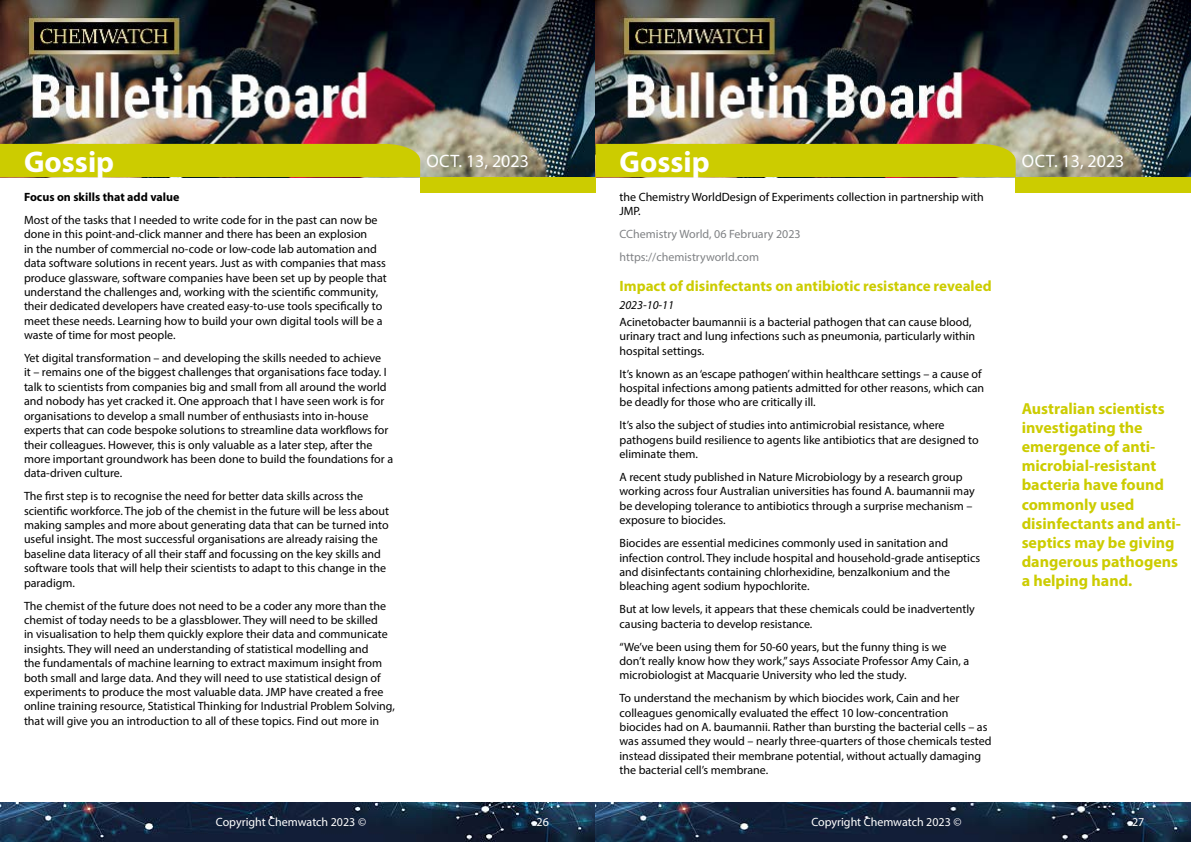
<style>
.page{position:relative;width:1191px;height:842px;background:#fff}
.page>*{position:absolute;margin:0;border:0;box-sizing:border-box;transform-origin:0 0}
.t1{font:700 30px "Myriad Pro";color:#fff}
.t2{font:18px "Myriad Pro";color:#fff}
.t3{font:700 16px/19.2px "Myriad Pro";color:#cc0}
.t4{font:700 15px "Myriad Pro";color:#cc0}
.t5{font:12px/14.4px "Myriad Pro";color:#000}
.t6{font:12px/22.9px "Myriad Pro";color:#808285}
.t7{font:12px "Myriad Pro";color:#fff}
.t8{font:700 12px "Myriad Pro";color:#000}
.t9{font:italic 12px "Myriad Pro";color:#000}
</style>
<div class="page">
<img style="left:0;top:0;width:1191px;height:177px">
<div style="left:420px;top:177px;width:175px;height:15px;background:#cc0"></div>
<div style="left:1015px;top:177px;width:176px;height:15px;background:#cc0"></div>
<div style="left:0;top:144px;width:420px;height:33px;background:#cc0"></div>
<div style="left:595px;top:144px;width:420px;height:33px;background:#cc0"></div>
<img style="left:0;top:802px;width:1191px;height:40px">
<h1 class="t1" style="left:24px;top:142px;width:92px">Gossip</h1>
<h1 class="t1" style="left:619px;top:142px;width:92px">Gossip</h1>
<p class="t5" style="left:619px;top:190px;width:366px">the Chemistry WorldDesign of Experiments collection in partnership with<br>JMP.</p>
<p class="t6" style="left:619px;top:223px;width:183px">CChemistry World, 06 February 2023 https://chemistryworld.com</p>
<p class="t4" style="left:619px;top:276px;width:373px">Impact of disinfectants on antibiotic resistance revealed</p>
<p class="t9" style="left:619px;top:297px;width:56px">2023-10-11</p>
<p class="t5" style="left:619px;top:314px;width:357px">Acinetobacter baumannii is a bacterial pathogen that can cause blood, urinary tract and lung infections such as pneumonia, particularly within hospital settings.</p>
<p class="t5" style="left:619px;top:366px;width:366px">It’s known as an ‘escape pathogen’ within healthcare settings – a cause of hospital infections among patients admitted for other reasons, which can be deadly for those who are critically ill.</p>
<p class="t5" style="left:619px;top:418px;width:360px">It’s also the subject of studies into antimicrobial resistance, where pathogens build resilience to agents like antibiotics that are designed to eliminate them.</p>
<p class="t5" style="left:619px;top:470px;width:357px">A recent study published in Nature Microbiology by a research group working across four Australian universities has found A. baumannii may be developing tolerance to antibiotics through a surprise mechanism – exposure to biocides.</p>
<p class="t5" style="left:619px;top:536px;width:362px">Biocides are essential medicines commonly used in sanitation and infection control. They include hospital and household-grade antiseptics and disinfectants containing chlorhexidine, benzalkonium and the bleaching agent sodium hypochlorite.</p>
<p class="t5" style="left:619px;top:602px;width:357px">But at low levels, it appears that these chemicals could be inadvertently causing bacteria to develop resistance.</p>
<p class="t5" style="left:619px;top:639px;width:351px">“We’ve been using them for 50-60 years, but the funny thing is we don’t really know how they work,” says Associate Professor Amy Cain, a microbiologist at Macquarie University who led the study.</p>
<p class="t5" style="left:619px;top:691px;width:373px">To understand the mechanism by which biocides work, Cain and her colleagues genomically evaluated the effect 10 low-concentration biocides had on A. baumannii. Rather than bursting the bacterial cells – as was assumed they would – nearly three-quarters of those chemicals tested instead dissipated their membrane potential, without actually damaging the bacterial cell’s membrane.</p>
<h2 class="t2" style="left:426px;top:150px;width:104px">Oct. 13, 2023</h2>
<h2 class="t2" style="left:1022px;top:150px;width:104px">Oct. 13, 2023</h2>
<p class="t8" style="left:24px;top:189px;width:157px">Focus on skills that add value</p>
<p class="t5" style="left:24px;top:213px;width:364px">Most of the tasks that I needed to write code for in the past can now be done in this point-and-click manner and there has been an explosion<br>in the number of commercial no-code or low-code lab automation and data software solutions in recent years. Just as with companies that mass produce glassware, software companies have been set up by people that understand the challenges and, working with the scientific community, their dedicated developers have created easy-to-use tools specifically to meet these needs. Learning how to build your own digital tools will be a waste of time for most people.</p>
<p class="t5" style="left:24px;top:351px;width:370px">Yet digital transformation – and developing the skills needed to achieve<br>it – remains one of the biggest challenges that organisations face today. I talk to scientists from companies big and small from all around the world and nobody has yet cracked it. One approach that I have seen work is for organisations to develop a small number of enthusiasts into in-house experts that can code bespoke solutions to streamline data workflows for their colleagues. However, this is only valuable as a later step, after the more important groundwork has been done to build the foundations for a data-driven culture.</p>
<p class="t5" style="left:24px;top:489px;width:366px">The first step is to recognise the need for better data skills across the scientific workforce. The job of the chemist in the future will be less about making samples and more about generating data that can be turned into useful insight. The most successful organisations are already raising the baseline data literacy of all their staff and focussing on the key skills and software tools that will help their scientists to adapt to this change in the paradigm.</p>
<p class="t5" style="left:24px;top:598px;width:372px">The chemist of the future does not need to be a coder any more than the chemist of today needs to be a glassblower. They will need to be skilled<br>in visualisation to help them quickly explore their data and communicate insights. They will need an understanding of statistical modelling and<br>the fundamentals of machine learning to extract maximum insight from both small and large data. And they will need to use statistical design of experiments to produce the most valuable data. JMP have created a free online training resource, Statistical Thinking for Industrial Problem Solving, that will give you an introduction to all of these topics. Find out more in</p>
<h3 class="t3" style="left:1021px;top:398px;width:161px">Australian scientists investigating the emergence of anti&shy;microbial-resistant bacteria have found commonly used disinfectants and anti&shy;septics may be giving dangerous pathogens a helping hand.</h3>
<p class="t7" style="left:216px;top:815px;width:152px">Copyright Chemwatch 2023 ©</p>
<p class="t7" style="left:536px;top:815px;width:14px">26</p>
<p class="t7" style="left:811px;top:815px;width:152px">Copyright Chemwatch 2023 ©</p>
<p class="t7" style="left:1132px;top:815px;width:14px">27</p>
</div>
